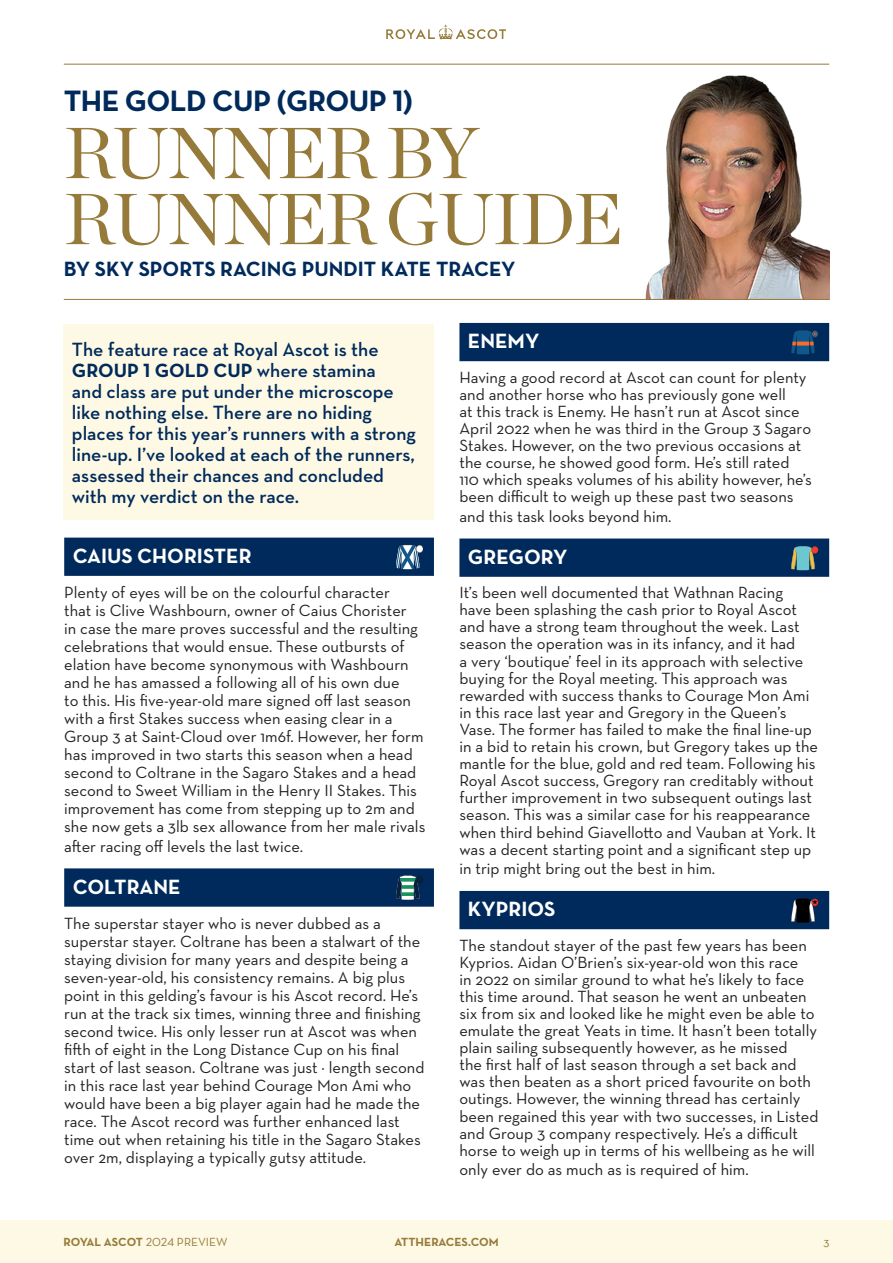
<style>
.page{position:relative;width:893px;height:1263px;background:#fff}
.page>*{position:absolute;margin:0;border:0;box-sizing:border-box;transform-origin:0 0}
.t1{font:72px/66px "Chronicle Display";letter-spacing:-.02em;color:#967a3a}
.t2{font:700 30px "Neutraface Text";letter-spacing:-.02em;color:#002a5b}
.t3{font:700 21px "Neutraface Text";color:#fff}
.t4{font:700 21px "Neutraface Text";color:#002a5b}
.t5{font:600 19.5px/21px "Neutraface Text";color:#002a5b}
.t6{font:16.5px/17.1px "Neutraface Text";color:#231f20}
.t7{font:12px "Neutraface Text";color:#967a3a}
.t8{font:700 12px "Neutraface Text";color:#967a3a}
.s1{font-weight:700}
</style>
<div class="page">
<div style="left:0;top:1220px;width:893px;height:42px;background:#fdf9e4"></div>
<img style="left:590px;top:75px;width:239px;height:224px">
<svg style="left:386px;top:24px;width:120px;height:15px"></svg>
<hr style="left:64px;top:64px;width:765px;height:1px;background:#967a3a">
<hr style="left:64px;top:299px;width:765px;height:1px;background:#967a3a">
<div style="left:64px;top:538px;width:370px;height:38px;background:#002a5b"></div>
<div style="left:64px;top:868px;width:370px;height:39px;background:#002a5b"></div>
<div style="left:459px;top:323px;width:370px;height:38px;background:#002a5b"></div>
<div style="left:459px;top:538px;width:370px;height:39px;background:#002a5b"></div>
<div style="left:459px;top:891px;width:370px;height:38px;background:#002a5b"></div>
<svg style="left:396px;top:545px;width:27px;height:24px"></svg>
<svg style="left:791px;top:330px;width:27px;height:24px"></svg>
<svg style="left:791px;top:546px;width:27px;height:24px"></svg>
<svg style="left:791px;top:898px;width:27px;height:25px"></svg>
<svg style="left:396px;top:875px;width:27px;height:25px"></svg>
<div style="left:63px;top:325px;width:371px;height:195px;background:#fdf9e4"></div>
<h2 class="t2" style="left:64px;top:81px;width:351px">THE GOLD CUP (GROUP 1)</h2>
<h1 class="t1" style="left:64px;top:115px;width:560px">RUNNER BY<br>RUNNER GUIDE</h1>
<p class="t4" style="left:64px;top:255px;width:453px">BY SKY SPORTS RACING PUNDIT KATE TRACEY</p>
<p class="t5" style="left:72px;top:339px;width:345px">The feature race at Royal Ascot is the <span class="s1">GROUP 1 GOLD CUP</span> where stamina<br>and class are put under the microscope like nothing else. There are no hiding places for this year’s runners with a strong line-up. I’ve looked at each of the runners, assessed their chances and concluded with my verdict on the race.</p>
<p class="t3" style="left:73px;top:542px;width:180px">CAIUS CHORISTER</p>
<p class="t6" style="left:64px;top:583px;width:363px;line-height:18px">Plenty of eyes will be on the colourful character<br>that is Clive Washbourn, owner of Caius Chorister<br>in case the mare proves successful and the resulting celebrations that would ensue. These outbursts of elation have become synonymous with Washbourn and he has amassed a following all of his own due<br>to this. His five-year-old mare signed off last season with a first Stakes success when easing clear in a Group 3 at Saint-Cloud over 1m6f. However, her form has improved in two starts this season when a head second to Coltrane in the Sagaro Stakes and a head second to Sweet William in the Henry II Stakes. This improvement has come from stepping up to 2m and she now gets a 3lb sex allowance from her male rivals</p>
<p class="t6" style="left:64px;top:837px;width:240px">after racing off levels the last twice.</p>
<p class="t3" style="left:73px;top:873px;width:109px">COLTRANE</p>
<p class="t6" style="left:64px;top:914px;width:362px;line-height:18px">The superstar stayer who is never dubbed as a superstar stayer. Coltrane has been a stalwart of the staying division for many years and despite being a seven-year-old, his consistency remains. A big plus point in this gelding’s favour is his Ascot record. He’s run at the track six times, winning three and finishing second twice. His only lesser run at Ascot was when fifth of eight in the Long Distance Cup on his final start of last season. Coltrane was just ¾ length second in this race last year behind Courage Mon Ami who would have been a big player again had he made the race. The Ascot record was further enhanced last time out when retaining his title in the Sagaro Stakes over 2m, displaying a typically gutsy attitude.</p>
<p class="t3" style="left:468px;top:328px;width:73px">ENEMY</p>
<p class="t6" style="left:459px;top:368px;width:354px">Having a good record at Ascot can count for plenty and another horse who has previously gone well<br>at this track is Enemy. He hasn’t run at Ascot since April 2022 when he was third in the Group 3 Sagaro Stakes. However, on the two previous occasions at the course, he showed good form. He’s still rated 110 which speaks volumes of his ability however, he’s been difficult to weigh up these past two seasons</p>
<p class="t6" style="left:459px;top:507px;width:214px">and this task looks beyond him.</p>
<p class="t3" style="left:468px;top:543px;width:101px">GREGORY</p>
<p class="t6" style="left:459px;top:584px;width:360px">It’s been well documented that Wathnan Racing have been splashing the cash prior to Royal Ascot and have a strong team throughout the week. Last season the operation was in its infancy, and it had<br>a very ‘boutique’ feel in its approach with selective buying for the Royal meeting. This approach was rewarded with success thanks to Courage Mon Ami in this race last year and Gregory in the Queen’s Vase. The former has failed to make the final line-up in a bid to retain his crown, but Gregory takes up the mantle for the blue, gold and red team. Following his Royal Ascot success, Gregory ran creditably without further improvement in two subsequent outings last season. This was a similar case for his reappearance when third behind Giavellotto and Vauban at York. It was a decent starting point and a significant step up</p>
<p class="t6" style="left:459px;top:860px;width:257px">in trip might bring out the best in him.</p>
<p class="t3" style="left:468px;top:896px;width:89px">KYPRIOS</p>
<p class="t6" style="left:459px;top:936px;width:361px">The standout stayer of the past few years has been Kyprios. Aidan O’Brien’s six-year-old won this race<br>in 2022 on similar ground to what he’s likely to face this time around. That season he went an unbeaten six from six and looked like he might even be able to emulate the great Yeats in time. It hasn’t been totally plain sailing subsequently however, as he missed<br>the first half of last season through a set back and was then beaten as a short priced favourite on both outings. However, the winning thread has certainly been regained this year with two successes, in Listed and Group 3 company respectively. He’s a difficult horse to weigh up in terms of his wellbeing as he will</p>
<p class="t6" style="left:459px;top:1161px;width:291px">only ever do as much as is required of him.</p>
<p class="t7" style="left:64px;top:1234px;width:165px"><span class="s1">ROYAL ASCOT</span> 2024 PREVIEW</p>
<p class="t8" style="left:394px;top:1234px;width:106px">ATTHERACES.COM</p>
<p class="t7" style="left:823px;top:1234px;width:7px">3</p>
</div>
